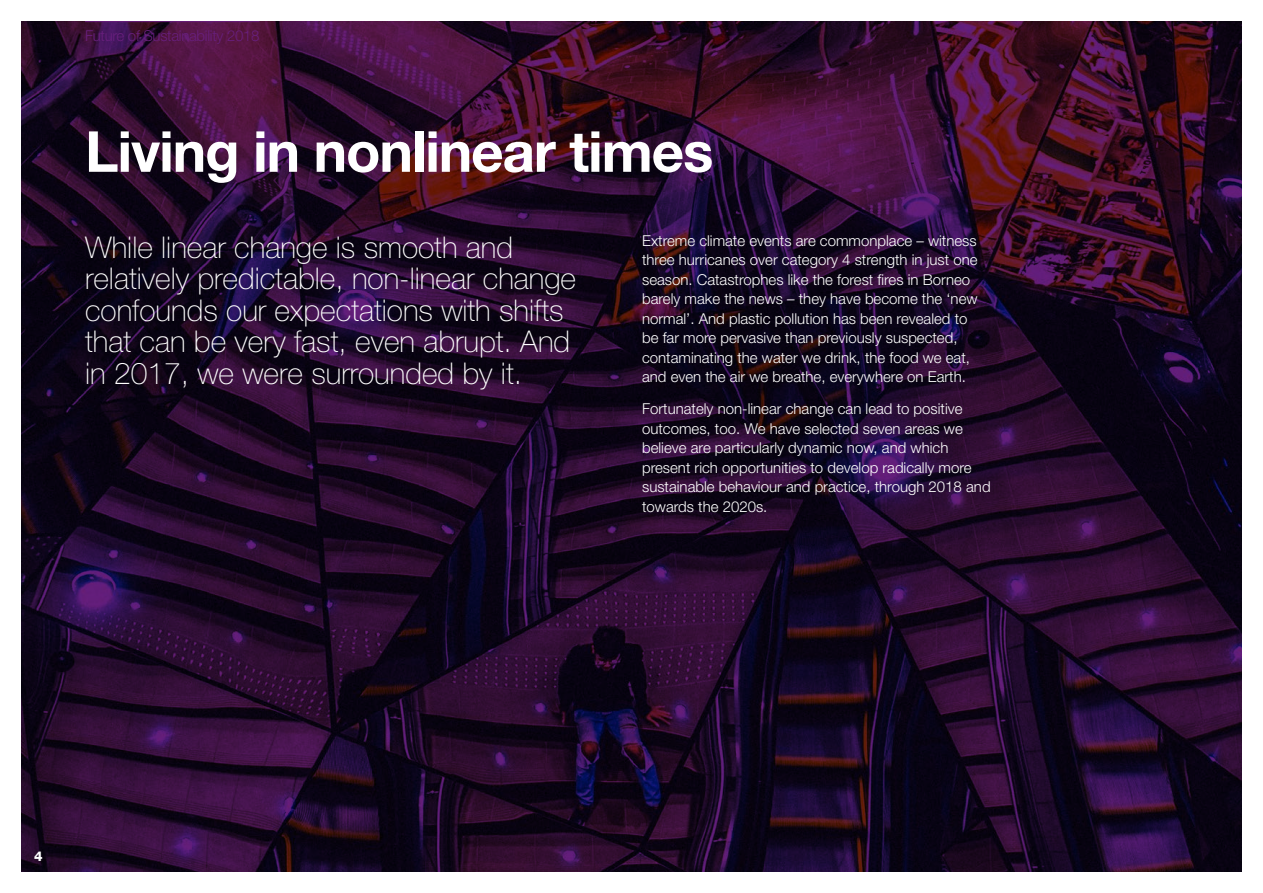
<style>
.page{position:relative;width:1263px;height:893px;background:#fff}
.page>*{position:absolute;margin:0;border:0;box-sizing:border-box;transform-origin:0 0}
.t1{font:700 56.55px "Helvetica Neue";letter-spacing:-.02em;color:#fff}
.t2{font:100 30px/31.5px "Helvetica Neue";color:#fff}
.t3{font:300 15px/19.5px "Helvetica Neue";color:#fff}
.t4{font:300 15px "Helvetica Neue";letter-spacing:-.02em;color:#681f7d}
.t5{font:800 13.5px "Helvetica Neue";color:#fff}
</style>
<div class="page">
<img style="left:21px;top:21px;width:1221px;height:851px">
<hr style="left:85px;top:21px;width:174px;height:1px;background:#681f7d">
<p class="t4" style="left:85px;top:27px;width:176px">Future of Sustainability 2018</p>
<p class="t1" style="left:85px;top:117px;width:630px">Living in nonlinear times</p>
<p class="t2" style="left:85px;top:231px;width:493px">While linear change is smooth and relatively predictable, non-linear change confounds our expectations with shifts that can be very fast, even abrupt. And in 2017, we were surrounded by it.</p>
<p class="t3" style="left:642px;top:230px;width:337px">Extreme climate events are commonplace – witness three hurricanes over category 4 strength in just one season. Catastrophes like the forest fires in Borneo barely make the news – they have become the ‘new normal’. And plastic pollution has been revealed to be far more pervasive than previously suspected, contaminating the water we drink, the food we eat, and even the air we breathe, everywhere on Earth.</p>
<p class="t3" style="left:642px;top:399px;width:350px">Fortunately non-linear change can lead to positive outcomes, too. We have selected seven areas we believe are particularly dynamic now, and which present rich opportunities to develop radically more sustainable behaviour and practice, through 2018 and towards the 2020s.</p>
<p class="t5" style="left:34px;top:848px;width:10px">4</p>
</div>
